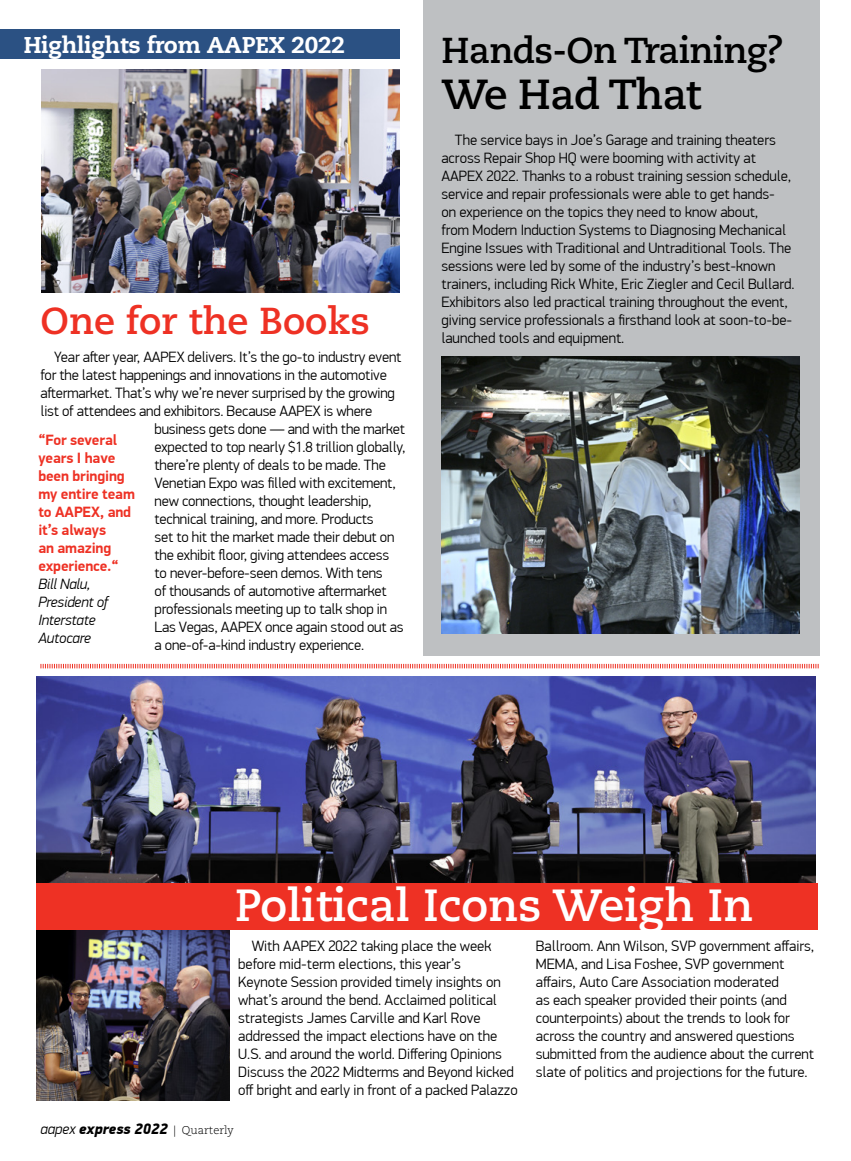
<style>
.page{position:relative;width:851px;height:1161px;background:#fff}
.page>*{position:absolute;margin:0;border:0;box-sizing:border-box;transform-origin:0 0}
.t1{font:700 45px "Caecilia LT Std";color:#fff}
.t2{font:700 42px "Caecilia LT Std";letter-spacing:-.03em;color:#000}
.t3{font:700 37.5px "Caecilia LT Std";color:#ee3124}
.t4{font:700 36px "Caecilia LT Std";letter-spacing:-.02em;color:#000}
.t5{font:800 22.8px "Caecilia LT Std";letter-spacing:-.01em;color:#fff}
.t6{font:300 15px/18px "PF Din Display Pro";color:#000}
.t7{font:700 15px/18px "PF Din Display Pro";letter-spacing:-.01em;color:#ee3124}
.t8{font:italic 300 15px/18px "PF Din Display Pro";letter-spacing:-.01em;color:#000}
.t9{font:italic 900 15px "PF Din Display Pro";color:#000}
.s1{font-weight:300}
.s2{font-family:"Caecilia LT Std";font-weight:300;font-style:normal;font-size:11.25px}
</style>
<div class="page">
<svg style="left:40px;top:663px;width:779px;height:6px"></svg>
<div style="left:423px;top:0;width:396px;height:655px;background:#bec0c2"></div>
<div style="left:0;top:30px;width:399px;height:29px;background:#2b5183"></div>
<img style="left:41px;top:70px;width:358px;height:222px">
<img style="left:36px;top:677px;width:779px;height:206px">
<img style="left:441px;top:357px;width:358px;height:276px">
<img style="left:36px;top:929px;width:194px;height:171px">
<div style="left:36px;top:883px;width:781px;height:46px;background:#ee3124"></div>
<h3 class="t5" style="left:24px;top:30px;width:323px">Highlights from AAPEX 2022</h3>
<h3 class="t3" style="left:40px;top:299px;width:331px">One for the Books</h3>
<p class="t6" style="left:54px;top:348px;width:349px">Year after year, AAPEX delivers. It’s the go-to industry event</p>
<p class="t6" style="left:40px;top:366px;width:348px">for the latest happenings and innovations in the automotive</p>
<p class="t6" style="left:40px;top:384px;width:356px">aftermarket. That’s why we’re never surprised by the growing</p>
<p class="t6" style="left:40px;top:402px;width:333px">list of attendees and exhibitors. Because AAPEX is where</p>
<p class="t6" style="left:154px;top:420px;width:252px">business gets done — and with the market</p>
<p class="t6" style="left:154px;top:438px;width:252px">expected to top nearly $1.8 trillion globally,</p>
<p class="t6" style="left:154px;top:456px;width:233px">there’re plenty of deals to be made. The</p>
<p class="t6" style="left:154px;top:474px;width:243px">Venetian Expo was filled with excitement,</p>
<p class="t6" style="left:154px;top:492px;width:218px">new connections, thought leadership,</p>
<p class="t6" style="left:154px;top:510px;width:221px">technical training, and more. Products</p>
<p class="t6" style="left:154px;top:528px;width:241px">set to hit the market made their debut on</p>
<p class="t6" style="left:154px;top:546px;width:236px">the exhibit floor, giving attendees access</p>
<p class="t6" style="left:154px;top:564px;width:229px">to never-before-seen demos. With tens</p>
<p class="t6" style="left:154px;top:582px;width:234px">of thousands of automotive aftermarket</p>
<p class="t6" style="left:154px;top:600px;width:234px">professionals meeting up to talk shop in</p>
<p class="t6" style="left:154px;top:618px;width:250px">Las Vegas, AAPEX once again stood out as</p>
<p class="t6" style="left:154px;top:636px;width:211px">a one-of-a-kind industry experience.</p>
<p class="t7" style="left:38px;top:431px;width:98px">“For several years I have been bringing my entire team to AAPEX, and it’s always<br>an amazing experience.“</p>
<p class="t8" style="left:38px;top:575px;width:72px">Bill Nalu,<br>President of<br>Interstate<br>Autocare</p>
<h3 class="t4" style="left:441px;top:29px;width:344px">Hands-On Training?</h3>
<h2 class="t2" style="left:441px;top:70px;width:261px">We Had That</h2>
<p class="t6" style="left:441px;top:131px;width:354px;text-indent:14px">The service bays in Joe’s Garage and training theaters across Repair Shop HQ were booming with activity at AAPEX 2022. Thanks to a robust training session schedule, service and repair professionals were able to get hands-<br>on experience on the topics they need to know about,<br>from Modern Induction Systems to Diagnosing Mechanical Engine Issues with Traditional and Untraditional Tools. The sessions were led by some of the industry’s best-known trainers, including Rick White, Eric Ziegler and Cecil Bullard.<br>Exhibitors also led practical training throughout the event, giving service professionals a firsthand look at soon-to-be&shy;launched tools and equipment.</p>
<h1 class="t1" style="left:235px;top:879px;width:519px">Political Icons Weigh In</h1>
<p class="t6" style="left:238px;top:937px;width:281px;text-indent:14px">With AAPEX 2022 taking place the week before mid-term elections, this year’s<br>Keynote Session provided timely insights on what’s around the bend. Acclaimed political strategists James Carville and Karl Rove addressed the impact elections have on the U.S. and around the world. Differing Opinions Discuss the 2022 Midterms and Beyond kicked off bright and early in front of a packed Palazzo</p>
<p class="t6" style="left:536px;top:937px;width:280px">Ballroom. Ann Wilson, SVP government affairs, MEMA, and Lisa Foshee, SVP government affairs, Auto Care Association moderated<br>as each speaker provided their points (and counterpoints) about the trends to look for across the country and answered questions submitted from the audience about the current slate of politics and projections for the future.</p>
<p class="t9" style="left:40px;top:1120px;width:195px"><span class="s1">aapex</span> express 2022 <span class="s2">| Quarterly</span></p>
</div>
